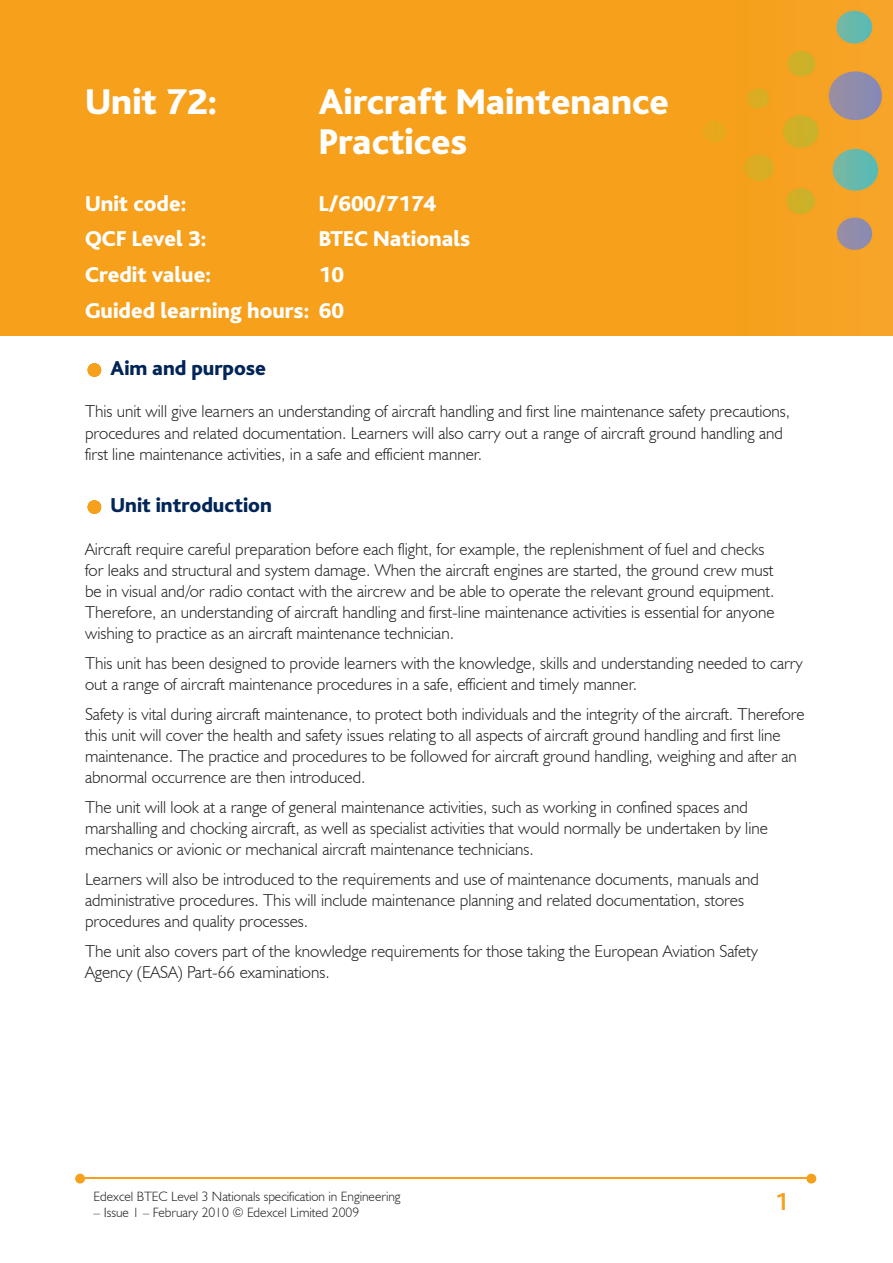
<style>
.page{position:relative;width:893px;height:1263px;background:#fff}
.page>*{position:absolute;margin:0;border:0;box-sizing:border-box;transform-origin:0 0}
.t1{font:800 37.5px/40.5px "Bliss";color:#fff}
.t2{font:700 25.5px "Bliss";color:#f6a01b}
.t3{font:800 22.5px/35.7px "Bliss";color:#fff;text-align:right}
.t4{font:800 21px "Bliss";color:#002556}
.t5{font:300 17.25px/21px "Humanist 521 BT";color:#231f20}
.t6{font:300 13.5px "Humanist 521 BT";color:#231f20}
</style>
<div class="page">
<img style="left:0;top:0;width:893px;height:336px">
<hr style="left:83px;top:1178px;width:727px;height:1px;background:#f6a01b">
<svg style="left:806px;top:1174px;width:10px;height:9px"></svg>
<svg style="left:75px;top:1174px;width:10px;height:9px"></svg>
<svg style="left:88px;top:363px;width:13px;height:14px"></svg>
<svg style="left:88px;top:500px;width:13px;height:14px"></svg>
<h1 class="t1" style="left:85px;top:82px;width:134px">Unit 72:</h1>
<h1 class="t1" style="left:319px;top:82px;width:351px">Aircraft Maintenance<br>Practices</h1>
<h3 class="t3" style="left:85px;top:186px;width:103px">Unit code:</h3>
<h3 class="t3" style="left:319px;top:186px;width:119px">L/600/7174</h3>
<h3 class="t3" style="left:85px;top:222px;width:123px">QCF Level 3:</h3>
<h3 class="t3" style="left:319px;top:222px;width:153px">BTEC Nationals</h3>
<h3 class="t3" style="left:85px;top:258px;width:128px">Credit value:</h3>
<h3 class="t3" style="left:85px;top:258px;width:261px">10<br>Guided learning hours: 60</h3>
<p class="t4" style="left:111px;top:357px;width:157px">Aim and purpose</p>
<p class="t5" style="left:85px;top:401px;width:707px">This unit will give learners an understanding of aircraft handling and first line maintenance safety precautions, procedures and related documentation. Learners will also carry out a range of aircraft ground handling and first line maintenance activities, in a safe and efficient manner.</p>
<p class="t4" style="left:111px;top:494px;width:163px">Unit introduction</p>
<p class="t5" style="left:85px;top:538px;width:691px">Aircraft require careful preparation before each flight, for example, the replenishment of fuel and checks for leaks and structural and system damage. When the aircraft engines are started, the ground crew must be in visual and/or radio contact with the aircrew and be able to operate the relevant ground equipment.<br>Therefore, an understanding of aircraft handling and first-line maintenance activities is essential for anyone wishing to practice as an aircraft maintenance technician.</p>
<p class="t5" style="left:85px;top:652px;width:719px">This unit has been designed to provide learners with the knowledge, skills and understanding needed to carry out a range of aircraft maintenance procedures in a safe, efficient and timely manner.</p>
<p class="t5" style="left:85px;top:703px;width:721px">Safety is vital during aircraft maintenance, to protect both individuals and the integrity of the aircraft. Therefore this unit will cover the health and safety issues relating to all aspects of aircraft ground handling and first line maintenance. The practice and procedures to be followed for aircraft ground handling, weighing and after an abnormal occurrence are then introduced.</p>
<p class="t5" style="left:85px;top:796px;width:684px">The unit will look at a range of general maintenance activities, such as working in confined spaces and marshalling and chocking aircraft, as well as specialist activities that would normally be undertaken by line mechanics or avionic or mechanical aircraft maintenance technicians.</p>
<p class="t5" style="left:85px;top:868px;width:675px">Learners will also be introduced to the requirements and use of maintenance documents, manuals and administrative procedures. This will include maintenance planning and related documentation, stores procedures and quality processes.</p>
<p class="t5" style="left:85px;top:940px;width:675px">The unit also covers part of the knowledge requirements for those taking the European Aviation Safety<br>Agency (EASA) Part-66 examinations.</p>
<p class="t6" style="left:94px;top:1188px;width:309px">Edexcel BTEC Level 3 Nationals specification in Engineering</p>
<p class="t6" style="left:94px;top:1204px;width:267px">– Issue 1 – February 2010 © Edexcel Limited 2009</p>
<h2 class="t2" style="left:775px;top:1189px;width:15px">1</h2>
</div>
